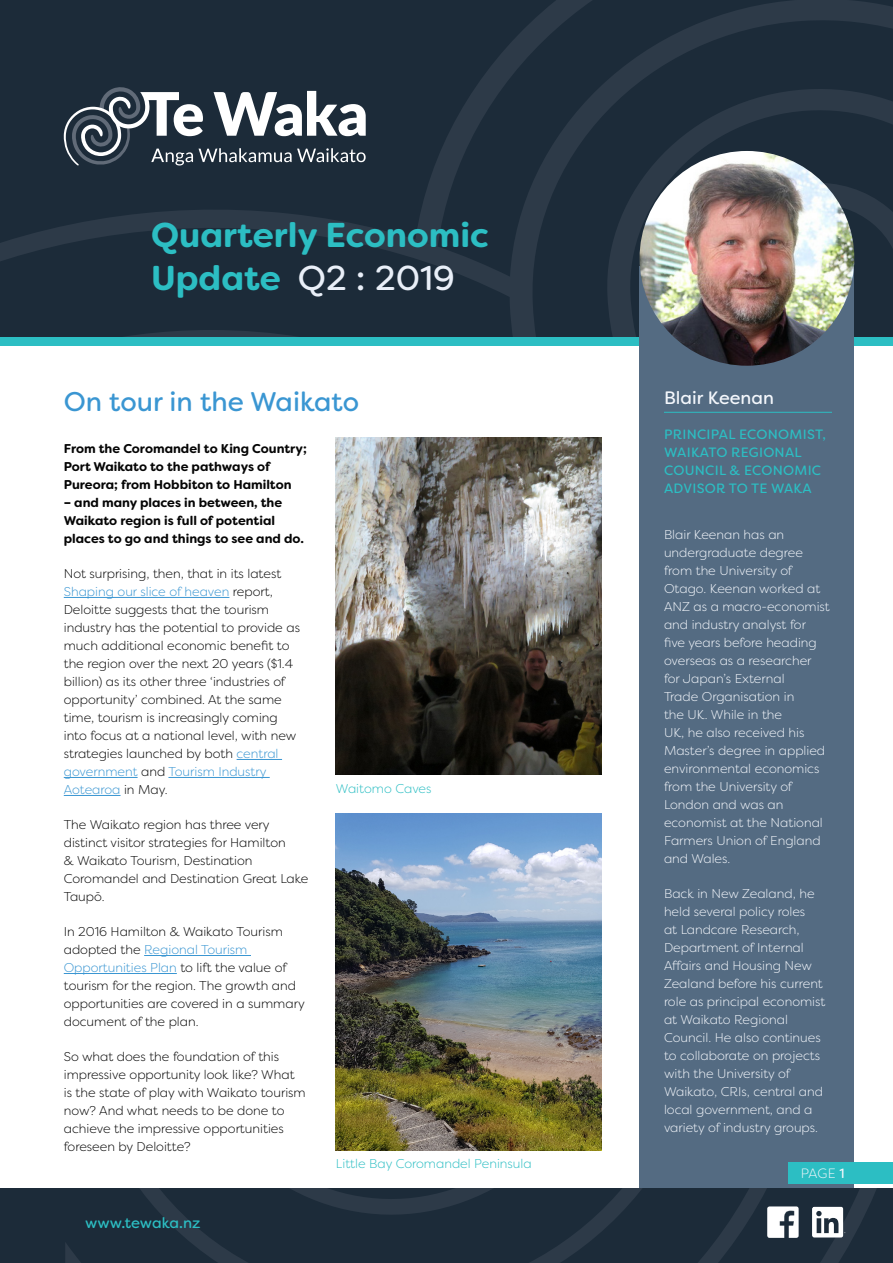
<style>
.page{position:relative;width:893px;height:1263px;background:#fff}
.page>*{position:absolute;margin:0;border:0;box-sizing:border-box;transform-origin:0 0}
.t1{font:700 34.5px/43.5px "Filson Soft";color:#2cbec3}
.Heading_1{font:27px "Filson Soft";color:#3a96d2}
.t2{font:18px "Filson Soft";color:#f4f7fc}
.t3{font:15px "Filson Soft";color:#2cbec3}
.t4{font:13.5px/18px "Filson Soft";letter-spacing:.02em;color:#2cbec3}
.Body_text_-_black{font:300 13.5px "Filson Soft";color:#f4f7fc}
.Body_text_-_black-2{font:300 12.75px/18px "Filson Soft";color:#050505}
.t5{font:300 12.75px/18px "Filson Soft";color:#f4f7fc}
.Intro_para_-_black{font:700 12.75px/18px "Filson Soft";color:#050505}
.Body_text_-_black-3{font:300 12.75px "Filson Soft";color:#2cbec3}
.s1{font-weight:400;color:#e9eff8}
.s2{color:#3a96d2}
.s3{font-weight:400}
</style>
<div class="page">
<hr style="left:64px;top:597px;width:165px;height:1px;background:#3a96d2">
<hr style="left:237px;top:759px;width:45px;height:1px;background:#3a96d2">
<hr style="left:64px;top:777px;width:74px;height:1px;background:#3a96d2">
<hr style="left:168px;top:777px;width:102px;height:1px;background:#3a96d2">
<hr style="left:64px;top:795px;width:57px;height:1px;background:#3a96d2">
<hr style="left:144px;top:955px;width:107px;height:1px;background:#3a96d2">
<hr style="left:64px;top:973px;width:113px;height:1px;background:#3a96d2">
<img style="left:336px;top:437px;width:265px;height:338px">
<img style="left:336px;top:813px;width:265px;height:337px">
<svg style="left:0;top:0;width:893px;height:337px;fill:#1c2b39"></svg>
<div style="left:0;top:337px;width:893px;height:9px;background:#2cbec3"></div>
<svg style="left:64px;top:86px;width:302px;height:80px"></svg>
<div style="left:639px;top:267px;width:215px;height:926px;background:#546b82"></div>
<hr style="left:664px;top:412px;width:168px;height:1px;background:#2cbec3">
<img style="left:639px;top:151px;width:215px;height:215px;border-radius:107px">
<div style="left:0;top:1188px;width:893px;height:75px;background:#1c2b39"></div>
<svg style="left:65px;top:1188px;width:812px;height:75px"></svg>
<svg style="left:812px;top:1206px;width:34px;height:32px"></svg>
<img style="left:767px;top:1206px;width:32px;height:32px">
<div style="left:789px;top:1162px;width:104px;height:21px;background:#2cbec3"></div>
<h1 class="t1" style="left:151px;top:213px;width:339px">Quarterly Economic<br>Update <span class="s1">Q2 : 2019</span></h1>
<p class="Heading_1" style="left:64px;top:384px;width:297px">On tour in the Waikato</p>
<p class="Intro_para_-_black" style="left:64px;top:440px;width:245px">From the Coromandel to King Country;<br>Port Waikato to the pathways of<br>Pureora; from Hobbiton to Hamilton</p>
<p class="Intro_para_-_black" style="left:64px;top:494px;width:242px">– and many places in between, the<br>Waikato region is full of potential places to go and things to see and do.</p>
<p class="Body_text_-_black-2" style="left:64px;top:565px;width:238px">Not surprising, then, that in its latest <span class="s2">Shaping our slice of heaven</span> report, Deloitte suggests that the tourism industry has the potential to provide as much additional economic benefit to the region over the next 20 years ($1.4 billion) as its other three ‘industries of opportunity’ combined. At the same time, tourism is increasingly coming into focus at a national level, with new strategies launched by both <span class="s2">central government</span> and <span class="s2">Tourism Industry Aotearoa</span> in May.</p>
<p class="Body_text_-_black-2" style="left:64px;top:816px;width:246px">The Waikato region has three very distinct visitor strategies for Hamilton<br>&amp; Waikato Tourism, Destination<br>Coromandel and Destination Great Lake<br>Taupō.</p>
<p class="Body_text_-_black-2" style="left:64px;top:923px;width:242px">In 2016 Hamilton &amp; Waikato Tourism adopted the <span class="s2">Regional Tourism Opportunities Plan</span> to lift the value of tourism for the region. The growth and opportunities are covered in a summary document of the plan.</p>
<p class="Body_text_-_black-2" style="left:64px;top:1048px;width:243px">So what does the foundation of this impressive opportunity look like? What is the state of play with Waikato tourism now? And what needs to be done to achieve the impressive opportunities foreseen by Deloitte?</p>
<p class="Body_text_-_black-3" style="left:336px;top:1156px;width:197px">Little Bay Coromandel Peninsula</p>
<p class="Body_text_-_black-3" style="left:336px;top:780px;width:97px">Waitomo Caves</p>
<p class="t3" style="left:85px;top:1213px;width:117px">www.tewaka.nz</p>
<h3 class="t2" style="left:664px;top:386px;width:111px">Blair Keenan</h3>
<p class="t4" style="left:664px;top:425px;width:163px">PRINCIPAL ECONOMIST,<br>WAIKATO REGIONAL<br>COUNCIL &amp; ECONOMIC<br>ADVISOR TO TE WAKA</p>
<p class="t5" style="left:664px;top:526px;width:167px">Blair Keenan has an undergraduate degree from the University of<br>Otago. Keenan worked at<br>ANZ as a macro-economist and industry analyst for five years before heading overseas as a researcher for Japan’s External<br>Trade Organisation in<br>the UK. While in the<br>UK, he also received his<br>Master’s degree in applied environmental economics from the University of<br>London and was an economist at the National<br>Farmers Union of England and Wales.</p>
<p class="t5" style="left:664px;top:885px;width:163px">Back in New Zealand, he held several policy roles<br>at Landcare Research,<br>Department of Internal<br>Affairs and Housing New<br>Zealand before his current role as principal economist at Waikato Regional<br>Council. He also continues to collaborate on projects with the University of<br>Waikato, CRIs, central and local government, and a variety of industry groups.</p>
<p class="Body_text_-_black" style="left:801px;top:1164px;width:46px">PAGE <span class="s3">1</span></p>
</div>
